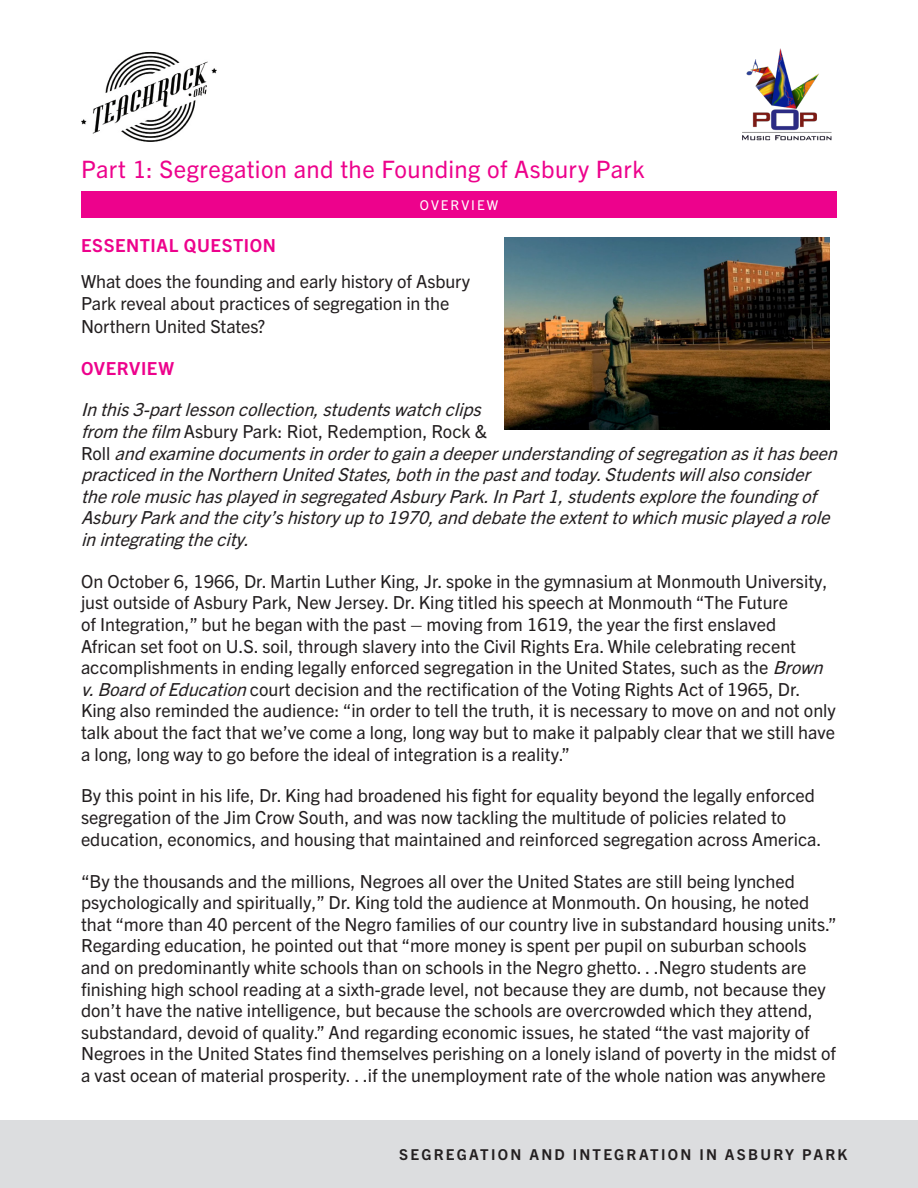
<style>
.page{position:relative;width:918px;height:1188px;background:#fff}
.page>*{position:absolute;margin:0;border:0;box-sizing:border-box;transform-origin:0 0}
.LESSON_NAME{font:24px "Trade Gothic Next LT Pro";letter-spacing:.015em;color:#ed028c}
.PINK_SECTION_HEADER{font:18px/21.6px "Trade Gothic Next LT Pro";color:#231f20}
.OVERVIEW_COPY{font:italic 18px/21.6px "Trade Gothic Next LT Pro";color:#231f20}
.BODY_COPY{font:18px/22.5px "Trade Gothic Next LT Pro";letter-spacing:-.005em;color:#231f20}
.PINK_SECTION_HEADER-2{font:700 18px "Trade Gothic Next LT Pro";letter-spacing:.03em;color:#ed028c}
.t1{font:700 15px "Trade Gothic Next LT Pro";letter-spacing:.15em;color:#231f20}
.HEADER_IN_PINK_BAR{font:13.5px "Trade Gothic Next LT Pro";letter-spacing:.15em;color:#fff}
.s1{font-style:normal}
.s2{font-style:italic}
</style>
<div class="page">
<div style="left:0;top:1120px;width:918px;height:68px;background:#dcdddf"></div>
<img style="left:81px;top:53px;width:135px;height:89px">
<div style="left:81px;top:191px;width:756px;height:27px;background:#ed028c"></div>
<img style="left:742px;top:48px;width:90px;height:93px">
<img style="left:504px;top:237px;width:326px;height:192px">
<p class="LESSON_NAME" style="left:81px;top:152px;width:565px">Part 1: Segregation and the Founding of Asbury Park</p>
<p class="HEADER_IN_PINK_BAR" style="left:420px;top:196px;width:80px">OVERVIEW</p>
<p class="PINK_SECTION_HEADER-2" style="left:81px;top:233px;width:197px">ESSENTIAL QUESTION</p>
<p class="BODY_COPY" style="left:81px;top:269px;width:391px">What does the founding and early history of Asbury<br>Park reveal about practices of segregation in the<br>Northern United States?</p>
<p class="PINK_SECTION_HEADER-2" style="left:81px;top:355px;width:94px">OVERVIEW</p>
<p class="OVERVIEW_COPY" style="left:81px;top:398px;width:763px">Inthis3-partlessoncollection,studentswatchclips<br>from thefilm <span class="s1">Asbury Park: Riot, Redemption, Rock &amp;<br>R o l l</span> andexaminedocumentsinordertogainadeeperunderstandingofsegregationasithasbeen practicedintheNorthernUnitedStates,bothinthepastandtoday.Studentswillalsoconsider therolemusichasplayedinsegregatedAsburyPark.InPart1,studentsexplorethefoundingof AsburyParkandthecity’shistoryupto1970,anddebatetheextenttowhichmusicplayedarole inintegratingthecity.</p>
<p class="PINK_SECTION_HEADER" style="left:81px;top:569px;width:756px">On October 6, 1966, Dr. Martin Luther King, Jr. spoke in the gymnasium at Monmouth University, just outside of Asbury Park, New Jersey. Dr. King titled his speech at Monmouth “The Future<br>of Integration,” but he began with the past – moving from 1619, the year the first enslaved African set foot on U.S. soil, through slavery into the Civil Rights Era. While celebrating recent accomplishments in ending legally enforced segregation in the United States, such as the <span class="s2">Brown v.BoardofEducation</span>court decision and the rectification of the Voting Rights Act of 1965, Dr.<br>King also reminded the audience: “in order to tell the truth, it is necessary to move on and not only talk about the fact that we’ve come a long, long way but to make it palpably clear that we still have a long, long way to go before the ideal of integration is a reality.”</p>
<p class="PINK_SECTION_HEADER" style="left:81px;top:784px;width:742px">By this point in his life, Dr. King had broadened his fight for equality beyond the legally enforced segregation of the Jim Crow South, and was now tackling the multitude of policies related to education, economics, and housing that maintained and reinforced segregation across America.</p>
<p class="PINK_SECTION_HEADER" style="left:81px;top:869px;width:757px">“By the thousands and the millions, Negroes all over the United States are still being lynched psychologically and spiritually,” Dr. King told the audience at Monmouth. On housing, he noted that “more than 40 percent of the Negro families of our country live in substandard housing units.” Regarding education, he pointed out that “more money is spent per pupil on suburban schools and on predominantly white schools than on schools in the Negro ghetto. . .Negro students are finishing high school reading at a sixth-grade level, not because they are dumb, not because they don’t have the native intelligence, but because the schools are overcrowded which they attend, substandard, devoid of quality.” And regarding economic issues, he stated “the vast majority of Negroes in the United States find themselves perishing on a lonely island of poverty in the midst of a vast ocean of material prosperity. . .if the unemployment rate of the whole nation was anywhere</p>
<p class="t1" style="left:399px;top:1144px;width:449px">SEGREGATION AND INTEGRATION IN ASBURY PARK</p>
</div>
